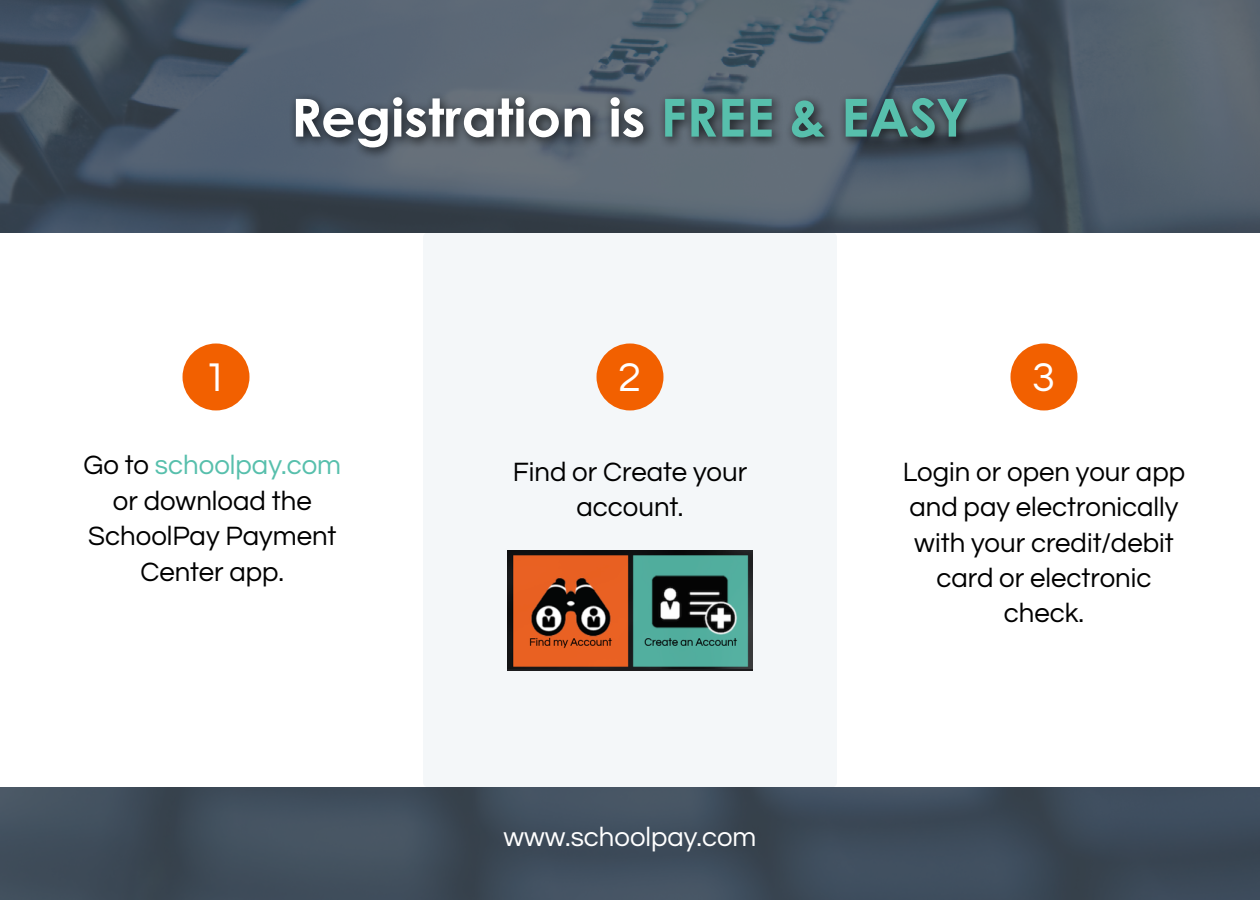
<style>
.page{position:relative;width:1260px;height:900px;background:#fff}
.page>*{position:absolute;margin:0;border:0;box-sizing:border-box;transform-origin:0 0}
.t1{font:700 52.5px "Century Gothic Pro";color:#fff}
.t2{font:41.75px "Questrial";color:#fff}
.t3{font:27.5px/35.5px "Questrial";color:#000;text-align:center}
.t4{font:27.5px "Questrial";color:#fff}
.s1{color:#57bfac}
</style>
<div class="page">
<div style="left:423px;top:232px;width:414px;height:555px;background:#f4f7f9;border-radius:5px"></div>
<img style="left:0;top:788px;width:1260px;height:112px">
<img style="left:0;top:0;width:1260px;height:232px">
<div style="left:289px;top:90px;width:690px;height:70px;background:#000;opacity:.75"></div>
<div style="left:183px;top:343px;width:66px;height:67px;background:#f26000;border-radius:50%"></div>
<div style="left:597px;top:343px;width:66px;height:67px;background:#f26000;border-radius:50%"></div>
<div style="left:1011px;top:343px;width:66px;height:67px;background:#f26000;border-radius:50%"></div>
<div style="left:507px;top:551px;width:246px;height:120px;background:#1c1c1e"></div>
<img style="left:507px;top:551px;width:246px;height:117px">
<h1 class="t1" style="left:291px;top:85px;width:680px">Registration is <span class="s1">FREE &amp; EASY</span></h1>
<h2 class="t2" style="left:204px;top:357px;width:24px">1</h2>
<h2 class="t2" style="left:618px;top:357px;width:24px">2</h2>
<h2 class="t2" style="left:1032px;top:357px;width:24px">3</h2>
<p class="t3" style="left:83px;top:448px;width:259px">Go to <span class="s1">schoolpay.com </span>or download the<br>SchoolPay Payment<br>Center app.</p>
<p class="t3" style="left:513px;top:455px;width:236px">Find or Create your account.</p>
<p class="t4" style="left:503px;top:823px;width:255px">www.schoolpay.com</p>
<p class="t3" style="left:903px;top:455px;width:284px">Login or open your app and pay electronically with your credit/debit card or electronic check.</p>
</div>
